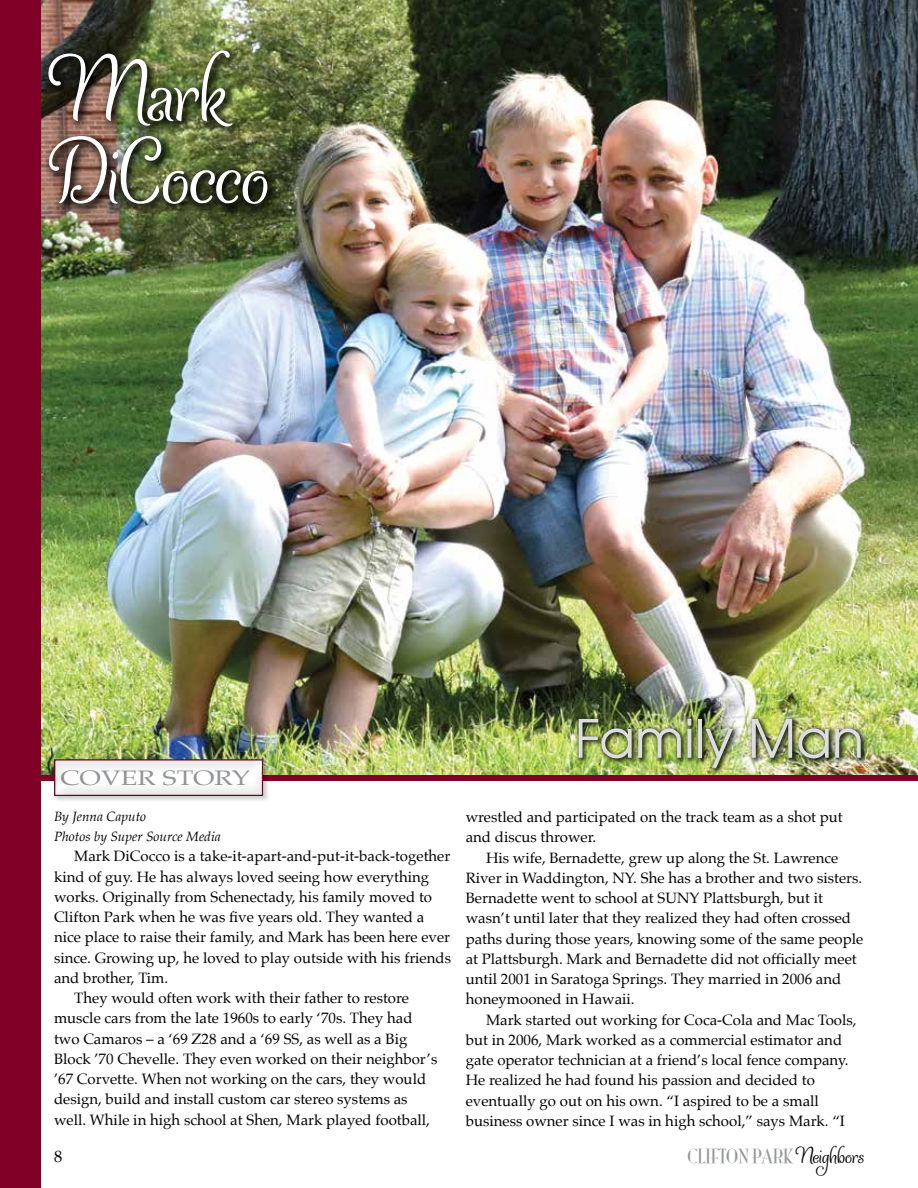
<style>
.page{position:relative;width:918px;height:1188px;background:#fff}
.page>*{position:absolute;margin:0;border:0;box-sizing:border-box;transform-origin:0 0}
.t1{font:97.5px/82.5px "Ladybird";color:#fff}
.t2{font:52.5px "Avant Garde";color:#dcddde}
.t3{font:21px "Palatino";color:#939598;scale:1.3 1}
.t4{font:18px "Mona Lisa Solid ITCTT";color:#939598}
.t5{font:16.5px "Palatino";color:#000}
.t6{font:15px/20.2px "Palatino";color:#000}
.t7{font:italic 13.5px/20.2px "Palatino";color:#000}
.s1{font-family:"Ladybird";font-size:24px;color:#000}
</style>
<div class="page">
<img style="left:40px;top:0;width:878px;height:775px">
<div style="left:0;top:0;width:40px;height:1188px;background:#800027"></div>
<div style="left:40px;top:775px;width:878px;height:5px;background:#800027"></div>
<div style="left:53px;top:758px;width:217px;height:45px;background:#000;opacity:.2"></div>
<div style="left:47px;top:756px;width:231px;height:41px;background:#000;opacity:.1"></div>
<img style="left:43px;top:45px;width:237px;height:171px">
<div style="left:575px;top:715px;width:293px;height:60px;background:#000;opacity:.8"></div>
<h1 class="t1" style="left:48px;top:46px;width:222px">Mark<br>DiCocco</h1>
<h3 class="t3" style="left:60px;top:760px;width:147px">COVER STORY</h3>
<p class="t7" style="left:54px;top:806px;width:168px">By Jenna Caputo<br>Photos by Super Source Media</p>
<p class="t6" style="left:74px;top:846px;width:378px">Mark DiCocco is a take-it-apart-and-put-it-back-together</p>
<p class="t6" style="left:54px;top:866px;width:377px">kind of guy. He has always loved seeing how everything</p>
<p class="t6" style="left:54px;top:886px;width:380px">works. Originally from Schenectady, his family moved to</p>
<p class="t6" style="left:54px;top:907px;width:372px">Clifton Park when he was five years old. They wanted a</p>
<p class="t6" style="left:54px;top:927px;width:398px">nice place to raise their family, and Mark has been here ever</p>
<p class="t6" style="left:54px;top:947px;width:399px">since. Growing up, he loved to play outside with his friends</p>
<p class="t6" style="left:54px;top:967px;width:116px">and brother, Tim.</p>
<p class="t6" style="left:74px;top:988px;width:336px">They would often work with their father to restore</p>
<p class="t6" style="left:54px;top:1008px;width:360px">muscle cars from the late 1960s to early ‘70s. They had</p>
<p class="t6" style="left:54px;top:1028px;width:355px">two Camaros – a ‘69 Z28 and a ‘69 SS, as well as a Big</p>
<p class="t6" style="left:54px;top:1048px;width:385px">Block ’70 Chevelle. They even worked on their neighbor’s</p>
<p class="t6" style="left:54px;top:1069px;width:374px">’67 Corvette. When not working on the cars, they would</p>
<p class="t6" style="left:54px;top:1089px;width:355px">design, build and install custom car stereo systems as</p>
<p class="t6" style="left:54px;top:1109px;width:378px">well. While in high school at Shen, Mark played football,</p>
<h2 class="t2" style="left:575px;top:706px;width:291px">Family Man</h2>
<p class="t6" style="left:466px;top:807px;width:379px">wrestled and participated on the track team as a shot put and discus thrower.</p>
<p class="t6" style="left:466px;top:847px;width:399px;text-indent:20px">His wife, Bernadette, grew up along the St. Lawrence River in Waddington, NY. She has a brother and two sisters.<br>Bernadette went to school at SUNY Plattsburgh, but it wasn’t until later that they realized they had often crossed paths during those years, knowing some of the same people at Plattsburgh. Mark and Bernadette did not officially meet until 2001 in Saratoga Springs. They married in 2006 and honeymooned in Hawaii.</p>
<p class="t6" style="left:466px;top:1009px;width:392px;text-indent:20px">Mark started out working for Coca-Cola and Mac Tools, but in 2006, Mark worked as a commercial estimator and gate operator technician at a friend’s local fence company.<br>He realized he had found his passion and decided to eventually go out on his own. “I aspired to be a small business owner since I was in high school,” says Mark. “I</p>
<p class="t5" style="left:54px;top:1143px;width:10px">8</p>
<p class="t4" style="left:687px;top:1143px;width:178px">CLIFTON PARK<span class="s1">Neighbors</span></p>
</div>
